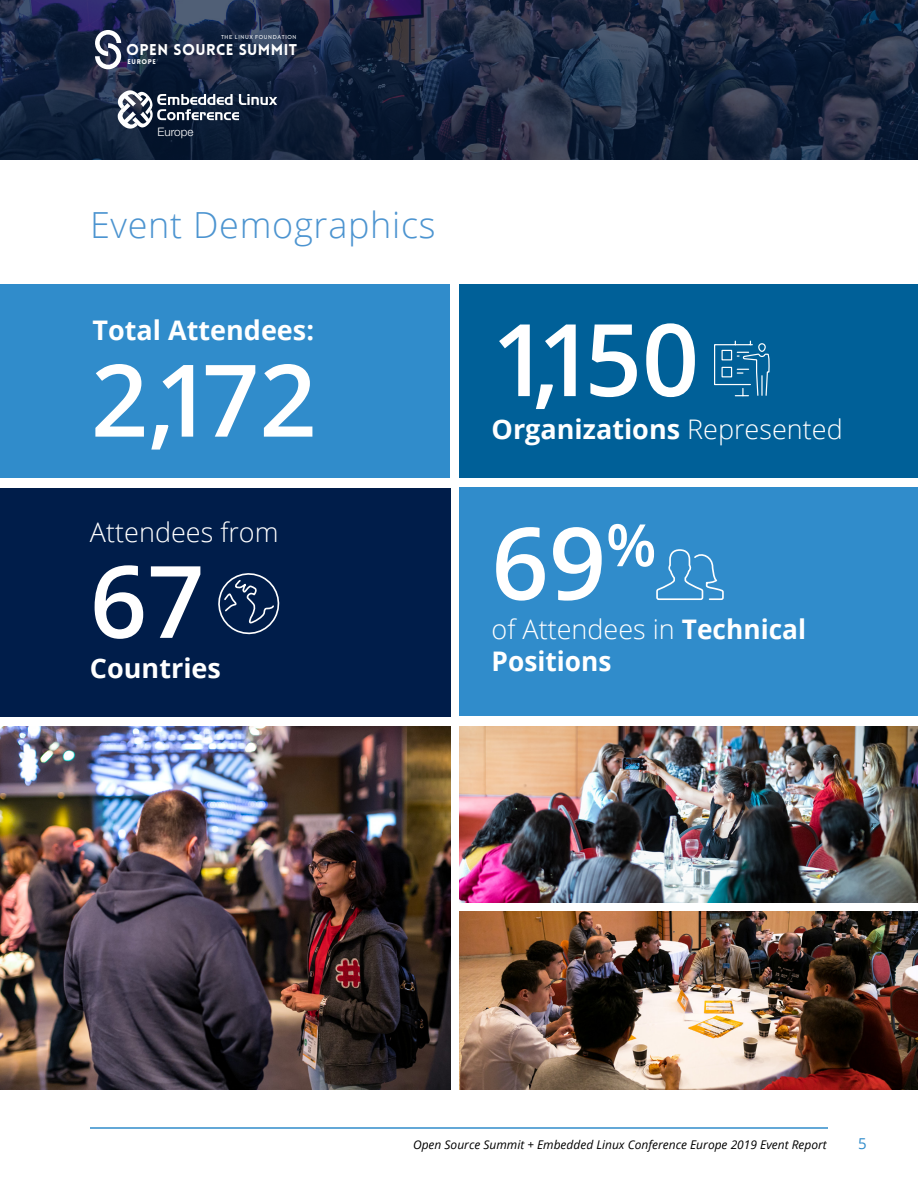
<style>
.page{position:relative;width:918px;height:1188px;background:#fff}
.page>*{position:absolute;margin:0;border:0;box-sizing:border-box;transform-origin:0 0}
.t1{font:600 100.35px "Open Sans";color:#fff}
.t2{font:300 36px "Open Sans";letter-spacing:.02em;color:#4c94d0}
.t3{font:700 27px/32.4px "Open Sans";color:#fff}
.t4{font:300 27px "Open Sans";color:#fff}
.t5{font:900 15.3px "Lovelo";letter-spacing:.03em;color:#fff}
.t6{font:15px "Open Sans";color:#308ccb}
.t7{font:italic 12px "Open Sans";color:#000}
.t8{font:300 11.7px "Helvetica Neue LT Std";color:#fff}
.t9{font:900 8.85px "Lovelo";letter-spacing:.1em;color:#fff}
.t10{font:900 6.75px "Lovelo";letter-spacing:.1em;color:#fff}
.t11{font:700 5.7px "Coves";letter-spacing:.1em;color:#fff}
.s1{font-weight:300}
</style>
<div class="page">
<hr style="left:90px;top:1127px;width:738px;height:2px;background:#308ccb">
<div style="left:459px;top:285px;width:459px;height:193px;background:#006098"></div>
<div style="left:459px;top:487px;width:459px;height:228px;background:#308ccb"></div>
<svg style="left:0;top:0;width:918px;height:160px;background:#1b263f"></svg>
<div style="left:0;top:489px;width:450px;height:228px;background:#001d4a"></div>
<img style="left:0;top:727px;width:450px;height:363px">
<img style="left:459px;top:727px;width:459px;height:175px">
<img style="left:459px;top:912px;width:459px;height:178px">
<svg style="left:714px;top:340px;width:55px;height:57px"></svg>
<div style="left:0;top:285px;width:450px;height:193px;background:#308ccb"></div>
<svg style="left:218px;top:573px;width:62px;height:62px"></svg>
<svg style="left:656px;top:549px;width:68px;height:51px"></svg>
<svg style="left:95px;top:30px;width:26px;height:39px"></svg>
<svg style="left:118px;top:90px;width:159px;height:39px"></svg>
<p class="t11" style="left:221px;top:34px;width:77px">THE LINUX FOUNDATION</p>
<p class="t9" style="left:209px;top:42px;width:39px">EUROPE</p>
<p class="t5" style="left:126px;top:40px;width:173px">OPEN SOURCE SUMMIT</p>
<p class="t10" style="left:128px;top:58px;width:30px">EUROPE</p>
<p class="t8" style="left:157px;top:125px;width:37px">Europe</p>
<h2 class="t2" style="left:90px;top:201px;width:347px">Event Demographics</h2>
<p class="t3" style="left:93px;top:313px;width:223px">Total Attendees:</p>
<h1 class="t1" style="left:91px;top:331px;width:227px">2,172</h1>
<p class="t4" style="left:90px;top:514px;width:190px">Attendees from</p>
<h1 class="t1" style="left:90px;top:533px;width:116px">67</h1>
<p class="t3" style="left:90px;top:651px;width:132px">Countries</p>
<h1 class="t1" style="left:492px;top:291px;width:209px">1,150</h1>
<p class="t3" style="left:492px;top:412px;width:353px">Organizations <span class="s1">Represented</span></p>
<h1 class="t1" style="left:492px;top:494px;width:166px">69<sup>%</sup></h1>
<p class="t3" style="left:492px;top:612px;width:316px"><span class="s1">of Attendees in</span> Technical<br>Positions</p>
<p class="t7" style="left:413px;top:1136px;width:415px">Open Source Summit + Embedded Linux Conference Europe 2019 Event Report</p>
<p class="t6" style="left:858px;top:1133px;width:10px">5</p>
</div>
